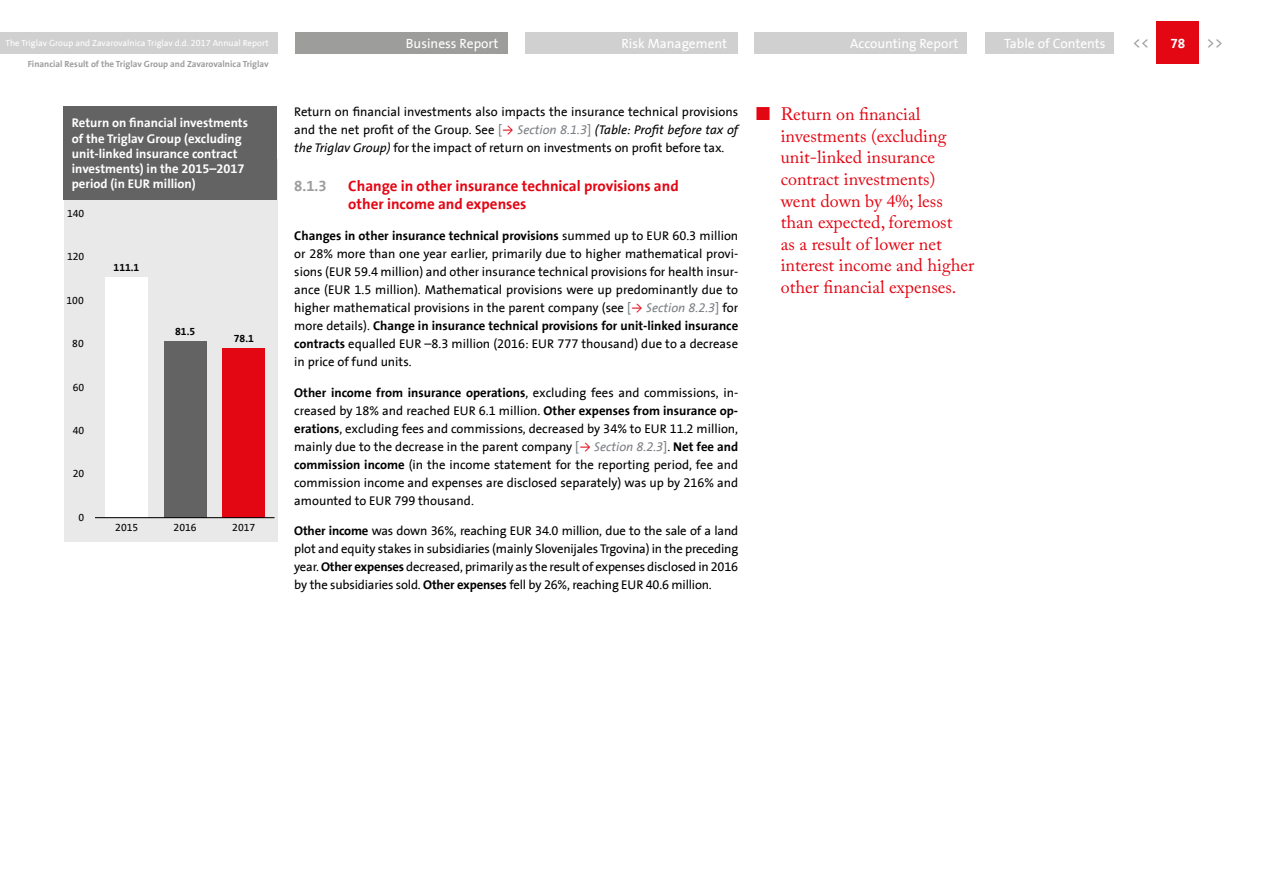
<style>
.page{position:relative;width:1263px;height:893px;background:#fff}
.page>*{position:absolute;margin:0;border:0;box-sizing:border-box;transform-origin:0 0}
.t1{font:18px/21.6px "Adobe Caslon Pro";color:#e30613}
.t2{font:700 15px/18px "Triglav The Sans";color:#e30613}
.t3{font:700 15px "Triglav The Sans";color:#9d9d9c}
.t4{font:15px "Triglav The Sans";color:#9d9d9c}
.t5{font:13.5px "Triglav The Sans";color:#fff}
.t6{font:700 13.5px "Triglav The Sans";color:#fff}
.t7{font:12.75px/18px "Triglav The Sans";color:#000;text-align:justify}
.t8{font:700 12.75px/15.3px "Triglav The Sans";color:#fff}
.t9{font:10.5px "Triglav The Sans";color:#000}
.t10{font:700 10.5px "Triglav The Sans";color:#000}
.t11{font:9px "Triglav The Sans";color:#fff}
.t12{font:700 9px "Triglav The Sans";color:#9d9d9c}
.s1{color:#7c7f84}
.s2{font-family:"Calibri";font-style:italic;color:#e30613}
.s3{font-style:italic;color:#7c7f84}
.s4{font-style:italic}
.s5{font-weight:700}
</style>
<div class="page">
<div style="left:1157px;top:21px;width:42px;height:43px;background:#e30613"></div>
<div style="left:986px;top:32px;width:128px;height:21px;background:#d0d0d0"></div>
<div style="left:754px;top:32px;width:213px;height:21px;background:#d0d0d0"></div>
<div style="left:525px;top:32px;width:213px;height:21px;background:#d0d0d0"></div>
<div style="left:64px;top:159px;width:213px;height:383px;background:#e9e9e9"></div>
<div style="left:223px;top:348px;width:42px;height:170px;background:#e30613"></div>
<div style="left:164px;top:341px;width:42px;height:177px;background:#646363"></div>
<div style="left:105px;top:277px;width:43px;height:241px;background:#fff"></div>
<hr style="left:95px;top:517px;width:180px;height:1px;background:#000">
<div style="left:63px;top:106px;width:214px;height:94px;background:#646363"></div>
<div style="left:0;top:32px;width:277px;height:21px;background:#d0d0d0"></div>
<div style="left:295px;top:32px;width:212px;height:21px;background:#9d9d9c"></div>
<p class="t11" style="left:5px;top:38px;width:265px">The Triglav Group and Zavarovalnica Triglav d.d. 2017 Annual Report</p>
<p class="t12" style="left:28px;top:58px;width:242px">Financial Result of the Triglav Group and Zavarovalnica Triglav</p>
<p class="t5" style="left:406px;top:36px;width:94px">Business Report</p>
<p class="t5" style="left:621px;top:36px;width:107px">Risk Management</p>
<p class="t5" style="left:850px;top:36px;width:110px">Accounting Report</p>
<p class="t5" style="left:1004px;top:36px;width:103px">Table of Contents</p>
<p class="t4" style="left:1133px;top:35px;width:18px">&lt;&lt;</p>
<p class="t4" style="left:1206px;top:35px;width:18px">&gt;&gt;</p>
<p class="t6" style="left:1170px;top:35px;width:16px">78</p>
<p class="t7" style="left:294px;top:103px;width:445px">Return on financial investments also impacts the insurance technical provisions and the net profit of the Group. See <span class="s1">[</span><span class="s2">→</span> <span class="s3">Section 8.1.3</span><span class="s1">]</span> <span class="s4">(Table: Profit before tax of the Triglav Group)</span> for the impact of return on investments on profit before tax<span class="s4">.</span></p>
<p class="t3" style="left:294px;top:177px;width:34px">8.1.3</p>
<p class="t2" style="left:348px;top:177px;width:332px">Change in other insurance technical provisions and other income and expenses</p>
<p class="t7" style="left:294px;top:227px;width:445px"><span class="s5">Changes in other insurance technical provisions</span> summed up to EUR 60.3 million or 28% more than one year earlier, primarily due to higher mathematical provi&shy;sions (EUR 59.4 million) and other insurance technical provisions for health insur&shy;ance (EUR 1.5 million). Mathematical provisions were up predominantly due to higher mathematical provisions in the parent company (see <span class="s1">[</span><span class="s2">→</span> <span class="s3">Section 8.2.3</span><span class="s1">]</span> for more details). <span class="s5">Change in insurance technical provisions for unit-linked insurance contracts</span> equalled EUR –8.3 million (2016: EUR 777 thousand) due to a decrease in price of fund units.</p>
<p class="t7" style="left:294px;top:384px;width:445px"><span class="s5">Other income from insurance operations</span>, excluding fees and commissions, in&shy;creased by 18% and reached EUR 6.1 million. <span class="s5">Other expenses from insurance op&shy;erations</span>, excluding fees and commissions, decreased by 34% to EUR 11.2 million, mainly due to the decrease in the parent company <span class="s1">[</span><span class="s2">→</span> <span class="s3">Section 8.2.3</span><span class="s1">]</span>. <span class="s5">Net fee and commission income</span> (in the income statement for the reporting period, fee and commission income and expenses are disclosed separately) was up by 216% and amounted to EUR 799 thousand.</p>
<p class="t7" style="left:294px;top:522px;width:445px"><span class="s5">Other income</span> was down 36%, reaching EUR 34.0 million, due to the sale of a land plot and equity stakes in subsidiaries (mainly Slovenijales Trgovina) in the preceding year. <span class="s5">Other expenses</span> decreased, primarily as the result of expenses disclosed in 2016 by the subsidiaries sold. <span class="s5">Other expenses</span> fell by 26%, reaching EUR 40.6 million.</p>
<p class="t8" style="left:72px;top:115px;width:178px">Return on financial investments of the Triglav Group (excluding unit-linked insurance contract investments) in the 2015–2017 period (in EUR million)</p>
<h1 class="t1" style="left:781px;top:103px;width:195px">Return on financial investments (excluding unit-linked insurance contract investments) went down by 4%; less than expected, foremost<br>as a result of lower net interest income and higher other financial expenses.</h1>
<p class="t9" style="left:67px;top:208px;width:19px">140</p>
<p class="t9" style="left:67px;top:251px;width:19px">120</p>
<p class="t10" style="left:114px;top:261px;width:27px">111.1</p>
<p class="t9" style="left:66px;top:295px;width:19px">100</p>
<p class="t10" style="left:175px;top:325px;width:22px">81.5</p>
<p class="t10" style="left:234px;top:333px;width:22px">78.1</p>
<p class="t9" style="left:72px;top:338px;width:13px">80</p>
<p class="t9" style="left:73px;top:381px;width:13px">60</p>
<p class="t9" style="left:73px;top:425px;width:13px">40</p>
<p class="t9" style="left:73px;top:468px;width:13px">20</p>
<p class="t9" style="left:79px;top:511px;width:7px">0</p>
<p class="t9" style="left:115px;top:521px;width:25px">2015</p>
<p class="t9" style="left:174px;top:521px;width:25px">2016</p>
<p class="t9" style="left:232px;top:521px;width:25px">2017</p>
</div>
